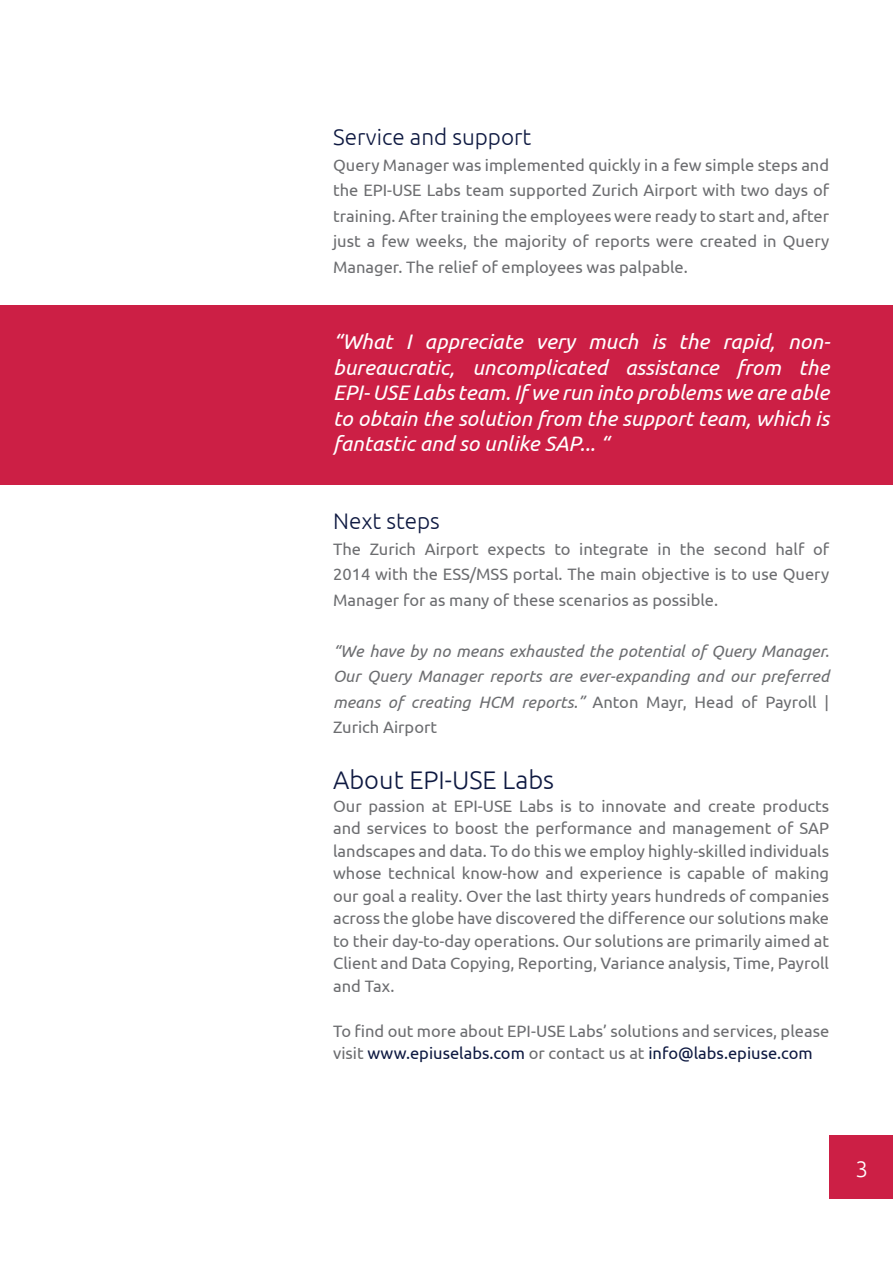
<style>
.page{position:relative;width:893px;height:1263px;background:#fff}
.page>*{position:absolute;margin:0;border:0;box-sizing:border-box;transform-origin:0 0}
.t1{font:300 25.5px "Ubuntu";color:#0e1941}
.t2{font:300 22.5px "Ubuntu";color:#0e1941}
.t3{font:300 22.5px "Ubuntu";color:#fff}
.t4{font:italic 21px/25.5px "Ubuntu";color:#fff;text-align:justify}
.t5{font:16.5px/22.5px "Ubuntu";color:#6c6d70;text-align:justify}
.t6{font:italic 16.5px/25.5px "Ubuntu";color:#6c6d70;text-align:justify}
.s1{font-style:normal}
.s2{color:#0e1941}
</style>
<div class="page">
<div style="left:0;top:305px;width:893px;height:180px;background:#cc1f45"></div>
<div style="left:830px;top:1135px;width:63px;height:64px;background:#cc1f45"></div>
<h2 class="t2" style="left:333px;top:123px;width:200px">Service and support</h2>
<p class="t5" style="left:333px;top:151px;width:498px;line-height:25.5px">Query Manager was implemented quickly in a few simple steps and the EPI-USE Labs team supported Zurich Airport with two days of training. After training the employees were ready to start and, after just a few weeks, the majority of reports were created in Query Manager. The relief of employees was palpable.</p>
<p class="t4" style="left:333px;top:328px;width:499px">“What I appreciate very much is the rapid, non&shy;bureaucratic, uncomplicated assistance from the EPI- USE Labs team. If we run into problems we are able to obtain the solution from the support team, which is fantastic and so unlike SAP... “</p>
<h2 class="t2" style="left:333px;top:507px;width:108px">Next steps</h2>
<p class="t5" style="left:333px;top:535px;width:498px;line-height:25.5px">The Zurich Airport expects to integrate in the second half of 2014 with the ESS/MSS portal. The main objective is to use Query Manager for as many of these scenarios as possible.</p>
<p class="t6" style="left:333px;top:637px;width:498px">“We have by no means exhausted the potential of Query Manager.<br>Our Query Manager reports are ever-expanding and our preferred means of creating HCM reports.” <span class="s1">Anton Mayr, Head of Payroll | Zurich Airport</span></p>
<h1 class="t1" style="left:333px;top:765px;width:223px">About EPI-USE Labs</h1>
<p class="t5" style="left:333px;top:794px;width:498px">Our passion at EPI-USE Labs is to innovate and create products and services to boost the performance and management of SAP landscapes and data. To do this we employ highly-skilled individuals whose technical know-how and experience is capable of making our goal a reality. Over the last thirty years hundreds of companies across the globe have discovered the difference our solutions make to their day-to-day operations. Our solutions are primarily aimed at Client and Data Copying, Reporting, Variance analysis, Time, Payroll and Tax.</p>
<p class="t5" style="left:333px;top:1019px;width:498px">To find out more about EPI-USE Labs’ solutions and services, please visit <span class="s2">www.epiuselabs.com</span> or contact us at <span class="s2">info@labs.epiuse.com</span></p>
<h2 class="t3" style="left:856px;top:1155px;width:14px">3</h2>
</div>
